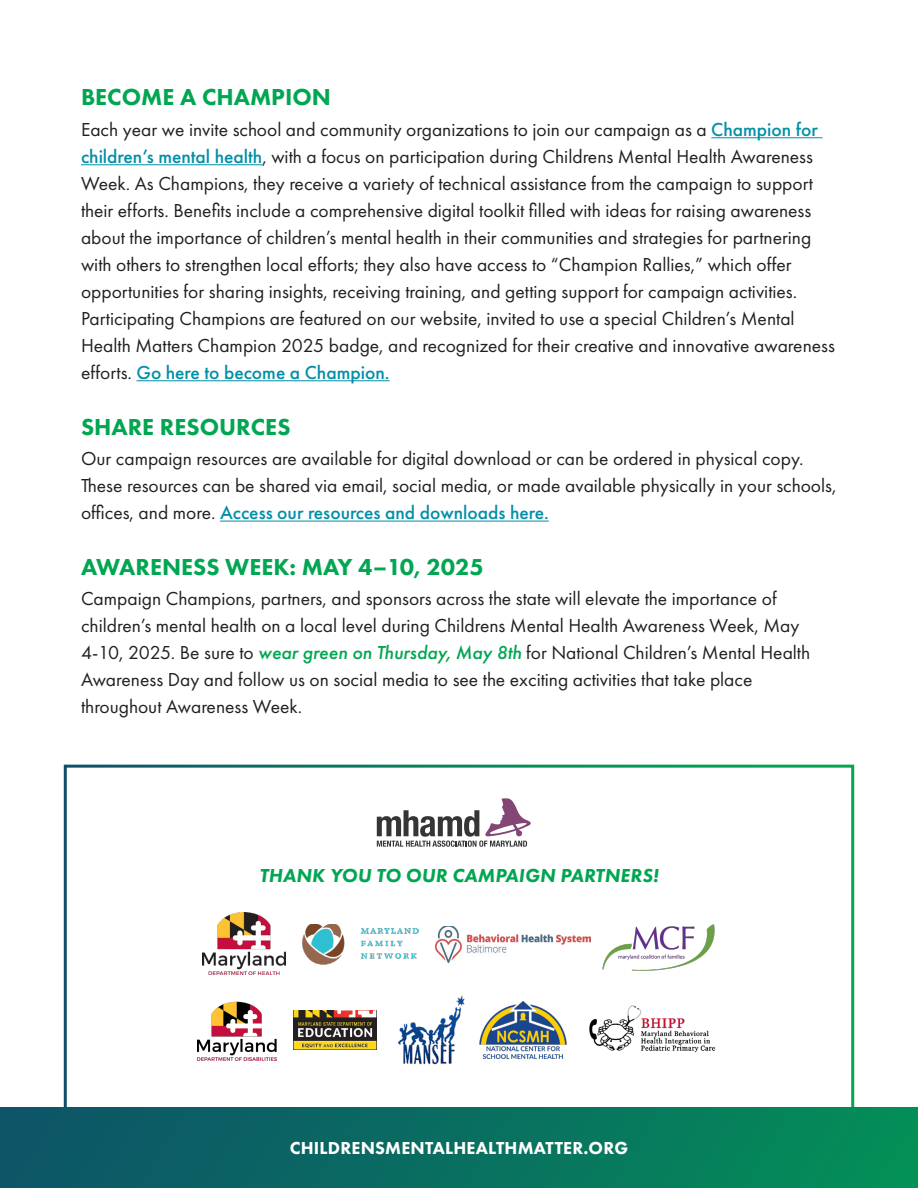
<style>
.page{position:relative;width:918px;height:1188px;background:#fff}
.page>*{position:absolute;margin:0;border:0;box-sizing:border-box;transform-origin:0 0}
.Header_2{font:800 24px "Futura PT";color:#00a651}
.Body{font:19.5px/27px "Futura PT";color:#231f20}
.t1{font:italic 800 19.5px "Futura PT";letter-spacing:.01em;color:#00a651}
.t2{font:800 18px "Futura PT";letter-spacing:.01em;color:#fff}
.s1{font-weight:500;color:#008fa8}
.s2{font-weight:500;font-style:italic;color:#00a651}
</style>
<div class="page">
<div style="left:0;top:1107px;width:918px;height:81px;background:linear-gradient(to right,#0d5268,#048e58)"></div>
<hr style="left:711px;top:137px;width:112px;height:1px;background:#008fa8">
<hr style="left:81px;top:164px;width:181px;height:1px;background:#008fa8">
<hr style="left:137px;top:380px;width:253px;height:1px;background:#008fa8">
<hr style="left:220px;top:521px;width:329px;height:1px;background:#008fa8">
<img style="left:589px;top:1006px;width:127px;height:47px">
<img style="left:398px;top:995px;width:67px;height:70px">
<img style="left:198px;top:1001px;width:78px;height:59px">
<img style="left:294px;top:1010px;width:83px;height:39px">
<img style="left:479px;top:1001px;width:88px;height:58px">
<img style="left:436px;top:926px;width:155px;height:36px">
<img style="left:602px;top:924px;width:113px;height:47px">
<img style="left:303px;top:924px;width:116px;height:40px">
<svg style="left:377px;top:798px;width:154px;height:49px"></svg>
<img style="left:203px;top:912px;width:83px;height:62px">
<p class="Header_2" style="left:81px;top:82px;width:251px">BECOME A CHAMPION</p>
<p class="Body" style="left:81px;top:116px;width:755px">Each year we invite school and community organizations to join our campaign as a <span class="s1">Champion for children’s mental health</span>, with a focus on participation during Childrens Mental Health Awareness Week. As Champions, they receive a variety of technical assistance from the campaign to support their efforts. Benefits include a comprehensive digital toolkit filled with ideas for raising awareness about the importance of children’s mental health in their communities and strategies for partnering with others to strengthen local efforts; they also have access to “Champion Rallies,” which offer opportunities for sharing insights, receiving training, and getting support for campaign activities.<br>Participating Champions are featured on our website, invited to use a special Children’s Mental Health Matters Champion 2025 badge, and recognized for their creative and innovative awareness efforts. <span class="s1">Go here to become a Champion.</span></p>
<p class="Header_2" style="left:81px;top:412px;width:211px">SHARE RESOURCES</p>
<p class="Body" style="left:81px;top:445px;width:757px">Our campaign resources are available for digital download or can be ordered in physical copy.<br>These resources can be shared via email, social media, or made available physically in your schools, offices, and more. <span class="s1">Access our resources and downloads here.</span></p>
<p class="Header_2" style="left:81px;top:552px;width:404px">AWARENESS WEEK: MAY 4–10, 2025</p>
<p class="Body" style="left:81px;top:585px;width:731px">Campaign Champions, partners, and sponsors across the state will elevate the importance of children’s mental health on a local level during Childrens Mental Health Awareness Week, May 4-10, 2025. Be sure to <span class="s2">wear green on Thursday, May 8th</span> for National Children’s Mental Health Awareness Day and follow us on social media to see the exciting activities that take place throughout Awareness Week.</p>
<p class="t1" style="left:259px;top:863px;width:401px">THANK YOU TO OUR CAMPAIGN PARTNERS!</p>
<p class="t2" style="left:290px;top:1137px;width:340px">CHILDRENSMENTALHEALTHMATTER.ORG</p>
</div>
